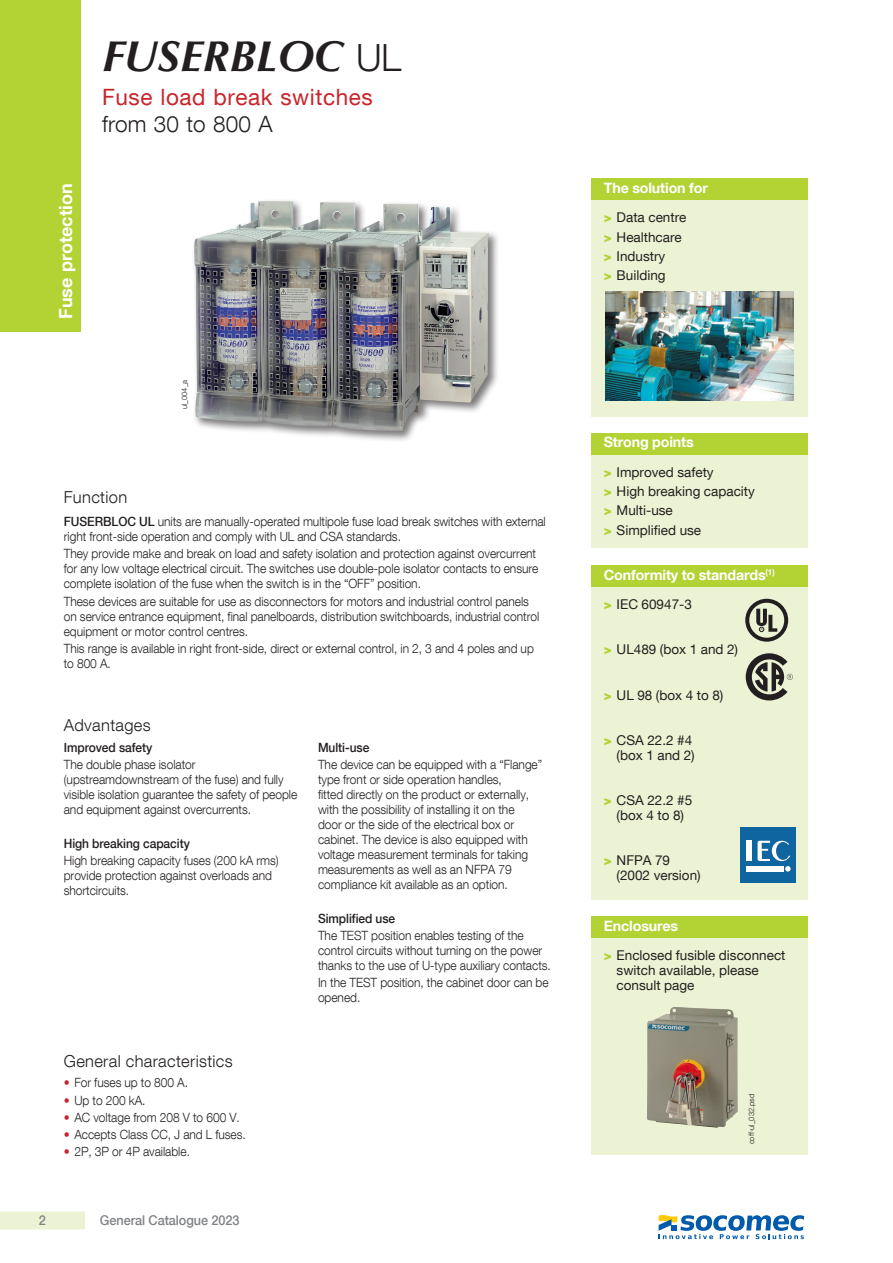
<style>
.page{position:relative;width:893px;height:1263px;background:#fff}
.page>*{position:absolute;margin:0;border:0;box-sizing:border-box;transform-origin:0 0}
.TITRE_page_1{font:italic 700 43.5px "Optima LT Std";color:#231f20}
.Sous_famille{font:22.5px "Helvetica Neue LT Com";letter-spacing:.025em;color:#c8242b}
.Calibre{font:300 22.5px "Helvetica Neue LT Com";letter-spacing:.01em;color:#231f20}
.t1{font:700 18px "Helvetica Neue LT Com";color:#fff}
.sous_titre_1ere_p{font:300 16.5px "Helvetica Neue LT Com";letter-spacing:.02em;color:#231f20}
.navig_titre{font:700 14.25px "Helvetica Neue LT Com";letter-spacing:-.01em;color:#fff}
.t2{font:13.5px/15px "Helvetica Neue LT Com";color:#231f20}
.t3{font:500 13.5px "Helvetica Neue LT Com";letter-spacing:-.005em;color:#808285;scale:.94 1}
.texte_light_8_5pt{font:300 12.75px/15px "Helvetica Neue LT Com";letter-spacing:-.005em;color:#231f20;scale:.94 1}
.Texte_medium_8_5{font:500 12.75px "Helvetica Neue LT Com";letter-spacing:-.005em;color:#231f20;scale:.94 1}
.reference{font:300 7.5px "Helvetica Neue LT Com";color:#231f20}
.s1{font-family:"Helvetica Neue LT Com";font-weight:300;font-style:normal;font-size:37.5px}
.s2{font-weight:500}
.s3{color:#c8242b}
.s4{font-weight:900;color:#b3d234}
</style>
<div class="page">
<div style="left:0;top:1211px;width:85px;height:18px;background:#ecf3d4"></div>
<svg style="left:659px;top:1215px;width:145px;height:24px"></svg>
<div style="left:0;top:0;width:81px;height:332px;background:#b3d234"></div>
<div style="left:191px;top:198px;width:309px;height:244px;background:#231f20;opacity:.6"></div>
<img style="left:194px;top:203px;width:226px;height:228px">
<div style="left:591px;top:200px;width:217px;height:216px;background:#ecf3d4"></div>
<div style="left:591px;top:179px;width:217px;height:21px;background:#b3d234"></div>
<img style="left:605px;top:292px;width:189px;height:109px">
<div style="left:591px;top:454px;width:217px;height:94px;background:#ecf3d4"></div>
<div style="left:591px;top:433px;width:217px;height:21px;background:#b3d234"></div>
<div style="left:591px;top:587px;width:217px;height:312px;background:#ecf3d4"></div>
<div style="left:591px;top:566px;width:217px;height:21px;background:#b3d234"></div>
<div style="left:740px;top:827px;width:55px;height:55px;background:#0e659f"></div>
<hr style="left:746px;top:866px;width:37px;height:1px;background:#fff">
<hr style="left:746px;top:868px;width:37px;height:1px;background:#fff">
<hr style="left:746px;top:871px;width:37px;height:1px;background:#fff">
<div style="left:746px;top:840px;width:5px;height:21px;background:#fff"></div>
<svg style="left:758px;top:841px;width:33px;height:30px"></svg>
<svg style="left:745px;top:599px;width:43px;height:43px"></svg>
<svg style="left:746px;top:653px;width:47px;height:47px"></svg>
<div style="left:591px;top:938px;width:217px;height:217px;background:#ecf3d4"></div>
<div style="left:591px;top:916px;width:217px;height:22px;background:#b3d234"></div>
<img style="left:647px;top:1007px;width:91px;height:121px">
<h3 class="t1" style="left:54px;top:319px;width:137px;rotate:-90deg">Fuse protection</h3>
<p class="TITRE_page_1" style="left:102px;top:31px;width:301px">FUSERBLOC <span class="s1">UL</span></p>
<p class="Sous_famille" style="left:102px;top:83px;width:272px">Fuse load break switches</p>
<p class="Calibre" style="left:102px;top:111px;width:172px">from 30 to 800 A</p>
<p class="reference" style="left:180px;top:409px;width:31px;rotate:-90deg">ul_004_a</p>
<p class="sous_titre_1ere_p" style="left:64px;top:487px;width:65px">Function</p>
<p class="texte_light_8_5pt" style="left:64px;top:514px;width:514px"><span class="s2">FUSERBLOC UL</span> units are manually-operated multipole fuse load break switches with external right front-side operation and comply with UL and CSA standards.</p>
<p class="texte_light_8_5pt" style="left:64px;top:546px;width:506px">They provide make and break on load and safety isolation and protection against overcurrent for any low voltage electrical circuit. The switches use double-pole isolator contacts to ensure complete isolation of the fuse when the switch is in the “OFF” position.</p>
<p class="texte_light_8_5pt" style="left:64px;top:593px;width:507px">These devices are suitable for use as disconnectors for motors and industrial control panels on service entrance equipment, final panelboards, distribution switchboards, industrial control equipment or motor control centres.</p>
<p class="texte_light_8_5pt" style="left:64px;top:640px;width:502px">This range is available in right front-side, direct or external control, in 2, 3 and 4 poles and up to 800 A.</p>
<p class="sous_titre_1ere_p" style="left:64px;top:715px;width:89px">Advantages</p>
<p class="Texte_medium_8_5" style="left:64px;top:739px;width:96px">Improved safety</p>
<p class="texte_light_8_5pt" style="left:64px;top:756px;width:250px">The double phase isolator (upstreamdownstream of the fuse) and fully visible isolation guarantee the safety of people and equipment against overcurrents.</p>
<p class="Texte_medium_8_5" style="left:64px;top:836px;width:136px">High breaking capacity</p>
<p class="texte_light_8_5pt" style="left:64px;top:853px;width:230px">High breaking capacity fuses (200 kA rms) provide protection against overloads and shortcircuits.</p>
<p class="sous_titre_1ere_p" style="left:64px;top:1051px;width:171px">General characteristics</p>
<p class="texte_light_8_5pt" style="left:64px;top:1075px;width:134px"><span class="s3">•</span> For fuses up to 800 A.</p>
<p class="texte_light_8_5pt" style="left:64px;top:1092px;width:89px"><span class="s3">•</span> Up to 200 kA.</p>
<p class="texte_light_8_5pt" style="left:64px;top:1109px;width:189px"><span class="s3">•</span> AC voltage from 208 V to 600 V.</p>
<p class="texte_light_8_5pt" style="left:64px;top:1126px;width:195px"><span class="s3">•</span> Accepts Class CC, J and L fuses.</p>
<p class="texte_light_8_5pt" style="left:64px;top:1143px;width:136px"><span class="s3">•</span> 2P, 3P or 4P available.</p>
<p class="Texte_medium_8_5" style="left:318px;top:739px;width:56px">Multi-use</p>
<p class="texte_light_8_5pt" style="left:318px;top:756px;width:240px">The device can be equipped with a “Flange” type front or side operation handles,<br>fitted directly on the product or externally, with the possibility of installing it on the<br>door or the side of the electrical box or cabinet. The device is also equipped with voltage measurement terminals for taking measurements as well as an NFPA 79 compliance kit available as an option.</p>
<p class="Texte_medium_8_5" style="left:318px;top:911px;width:84px">Simplified use</p>
<p class="texte_light_8_5pt" style="left:318px;top:928px;width:249px">The TEST position enables testing of the control circuits without turning on the power thanks to the use of U-type auxiliary contacts.</p>
<p class="texte_light_8_5pt" style="left:318px;top:975px;width:247px">In the TEST position, the cabinet door can be opened.</p>
<p class="t3" style="left:39px;top:1212px;width:9px">2</p>
<p class="t3" style="left:100px;top:1212px;width:150px">General Catalogue 2023</p>
<p class="navig_titre" style="left:604px;top:179px;width:106px">The solution for</p>
<p class="t2" style="left:604px;top:210px;width:84px"><span class="s4">&gt;</span> Data centre</p>
<p class="t2" style="left:604px;top:229px;width:80px"><span class="s4">&gt;</span> Healthcare</p>
<p class="t2" style="left:604px;top:248px;width:63px"><span class="s4">&gt;</span> Industry</p>
<p class="t2" style="left:604px;top:267px;width:63px"><span class="s4">&gt;</span> Building</p>
<p class="navig_titre" style="left:604px;top:433px;width:91px">Strong points</p>
<p class="t2" style="left:604px;top:464px;width:111px"><span class="s4">&gt;</span> Improved safety</p>
<p class="t2" style="left:604px;top:483px;width:153px"><span class="s4">&gt;</span> High breaking capacity</p>
<p class="t2" style="left:604px;top:503px;width:71px"><span class="s4">&gt;</span> Multi-use</p>
<p class="t2" style="left:604px;top:522px;width:99px"><span class="s4">&gt;</span> Simplified use</p>
<p class="navig_titre" style="left:604px;top:566px;width:173px">Conformity to standards<sup>(1)</sup></p>
<p class="t2" style="left:604px;top:597px;width:90px"><span class="s4">&gt;</span> IEC 60947-3</p>
<p class="t2" style="left:604px;top:642px;width:136px"><span class="s4">&gt;</span> UL489 (box 1 and 2)</p>
<p class="t2" style="left:604px;top:687px;width:121px"><span class="s4">&gt;</span> UL 98 (box 4 to 8)</p>
<p class="t2" style="left:604px;top:732px;width:92px;text-align:right"><span class="s4">&gt;</span> CSA 22.2 #4 (box 1 and 2)</p>
<p class="t2" style="left:604px;top:792px;width:90px;text-align:center"><span class="s4">&gt;</span> CSA 22.2 #5 (box 4 to 8)</p>
<p class="t2" style="left:617px;top:852px;width:86px;text-indent:-13px"><span class="s4">&gt;</span> NFPA 79 (2002 version)</p>
<p class="navig_titre" style="left:604px;top:917px;width:76px">Enclosures</p>
<p class="t2" style="left:617px;top:947px;width:170px;text-indent:-13px"><span class="s4">&gt;</span> Enclosed fusible disconnect switch available, please consult page</p>
<p class="reference" style="left:747px;top:1144px;width:52px;rotate:-90deg">coff-ul_032.psd</p>
</div>
